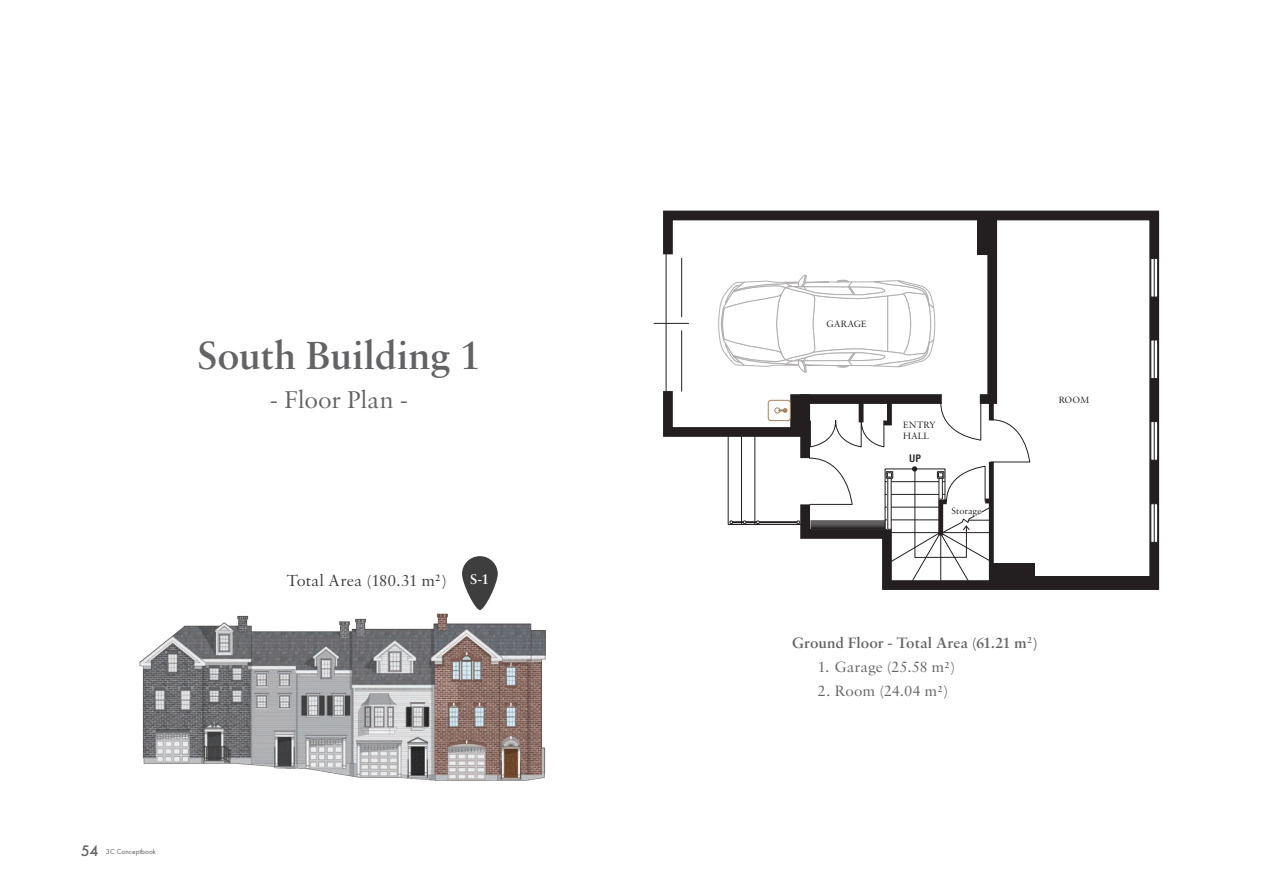
<style>
.page{position:relative;width:1263px;height:893px;background:#fff}
.page>*{position:absolute;margin:0;border:0;box-sizing:border-box;transform-origin:0 0}
.t1{font:600 41.7px "Sabon MT Pro";color:#636366}
.t2{font:25.8px "Sabon MT Pro";letter-spacing:-.005em;color:#636366}
.t3{font:16.95px "Sabon MT Pro";color:#3e3e3f}
.t4{font:15.9px "Sabon MT Pro";letter-spacing:.005em;color:#636366}
.t5{font:600 15.9px "Sabon MT Pro";letter-spacing:-.005em;color:#636366}
.t6{font:600 14.85px "Sabon MT Pro";color:#fff}
.t7{font:700 condensed 10.35px "Univers Next Pro";color:#231f20}
.t8{font:9.75px/11.7px "Sabon MT Pro";color:#231f20}
.t9{font:7.5px "Futura PT";color:#636366}
.s1{font-weight:500;font-size:15.9px}
</style>
<div class="page">
<svg style="left:462px;top:556px;width:36px;height:54px;fill:#3e3e3f"></svg>
<hr style="left:654px;top:323px;width:35px;height:1px;background:#231f20">
<svg style="left:882px;top:210px;width:278px;height:380px"></svg>
<svg style="left:1150px;top:258px;width:8px;height:39px"></svg>
<hr style="left:1154px;top:258px;width:1px;height:39px;background:#231f20">
<svg style="left:1150px;top:421px;width:8px;height:39px"></svg>
<hr style="left:1154px;top:422px;width:1px;height:38px;background:#231f20">
<svg style="left:1150px;top:503px;width:8px;height:40px"></svg>
<hr style="left:1154px;top:504px;width:1px;height:38px;background:#231f20">
<svg style="left:1150px;top:340px;width:8px;height:39px"></svg>
<hr style="left:1154px;top:340px;width:1px;height:39px;background:#231f20">
<div style="left:993px;top:563px;width:41px;height:19px;background:#231f20"></div>
<div style="left:1030px;top:576px;width:123px;height:6px;background:#231f20"></div>
<svg style="left:1058px;top:369px;width:32px;height:127px"></svg>
<svg style="left:658px;top:210px;width:372px;height:376px"></svg>
<img style="left:139px;top:613px;width:407px;height:167px">
<h1 class="t1" style="left:197px;top:328px;width:284px">South Building 1</h1>
<h2 class="t2" style="left:270px;top:382px;width:140px">- Floor Plan -</h2>
<p class="t3" style="left:286px;top:569px;width:162px">Total Area (180.31 m<sup>2</sup> )</p>
<p class="t6" style="left:470px;top:569px;width:20px">S-1</p>
<p class="t9" style="left:81px;top:847px;width:77px"><span class="s1">54</span> 3C Conceptbook</p>
<p class="t8" style="left:826px;top:317px;width:42px">GARAGE</p>
<p class="t8" style="left:903px;top:418px;width:34px">ENTRY<br>HALL</p>
<p class="t7" style="left:909px;top:452px;width:13px">UP</p>
<p class="t8" style="left:951px;top:504px;width:32px">Storage</p>
<p class="t8" style="left:1059px;top:394px;width:32px">ROOM</p>
<p class="t5" style="left:792px;top:632px;width:247px">Ground Floor - Total Area (61.21 m<sup>2</sup>)</p>
<p class="t4" style="left:818px;top:656px;width:140px">1. Garage (25.58 m<sup>2</sup> )</p>
<p class="t4" style="left:818px;top:680px;width:132px">2. Room (24.04 m<sup>2</sup> )</p>
</div>
